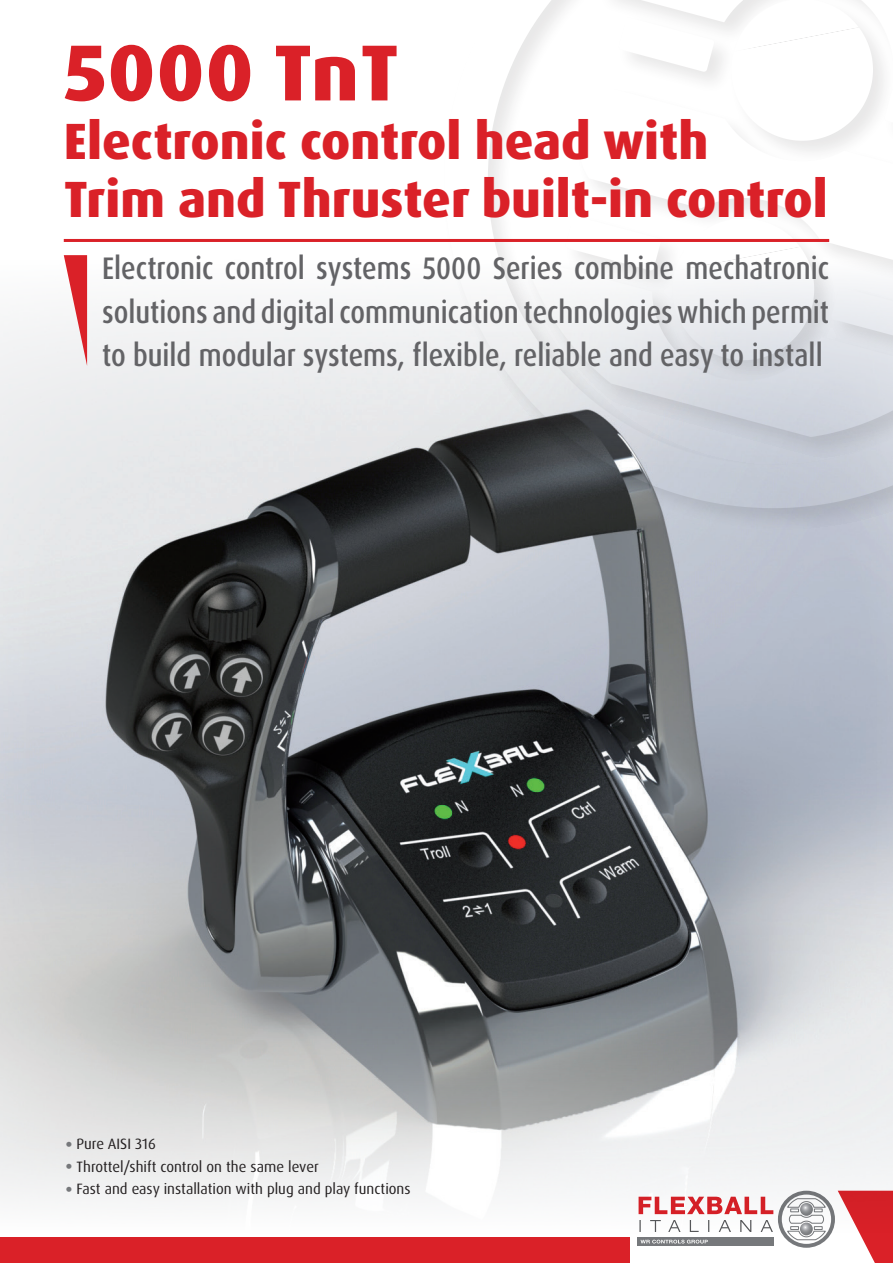
<style>
.page{position:relative;width:893px;height:1263px;background:#fff}
.page>*{position:absolute;margin:0;border:0;box-sizing:border-box;transform-origin:0 0}
.t1{font:800 79.5px "Dax Pro";letter-spacing:.01em;color:#da2128}
.t2{font:800 51px/58.5px "Dax Pro";color:#da2128}
.t3{font:500 31.2px/43.5px "Dax Pro";color:#636366;text-align:justify;scale:.86 1}
.t4{font:15px "Dax Pro";color:#231f20}
.s1{font-weight:300;font-size:36px;color:#76787b}
</style>
<div class="page">
<div style="left:0;top:1237px;width:629px;height:26px;background:#da2128"></div>
<svg style="left:859px;top:1233px;width:34px;height:30px"></svg>
<svg style="left:488px;top:0;width:83px;height:260px"></svg>
<svg style="left:565px;top:216px;width:13px;height:44px"></svg>
<svg style="left:578px;top:143px;width:314px;height:117px"></svg>
<svg style="left:672px;top:218px;width:142px;height:42px"></svg>
<svg style="left:617px;top:0;width:267px;height:143px"></svg>
<svg style="left:778px;top:1191px;width:57px;height:57px"></svg>
<svg style="left:782px;top:1194px;width:49px;height:50px"></svg>
<svg style="left:787px;top:1233px;width:39px;height:7px"></svg>
<div style="left:638px;top:1237px;width:136px;height:9px;background:#76787b"></div>
<svg style="left:640px;top:1240px;width:68px;height:3px"></svg>
<img style="left:0;top:260px;width:893px;height:973px">
<svg style="left:64px;top:255px;width:23px;height:111px"></svg>
<hr style="left:64px;top:239px;width:765px;height:3px;background:#da2128">
<h1 class="t1" style="left:64px;top:21px;width:337px">5000 TnT</h1>
<h2 class="t2" style="left:64px;top:112px;width:765px">Electronic control head with<br>Trim and Thruster built-in control</h2>
<p class="t3" style="left:102px;top:247px;width:847px">Electronic control systems 5000 Series combine mechatronic solutions and digital communication technologies which permit to build modular systems, flexible, reliable and easy to install</p>
<p class="t4" style="left:64px;top:1134px;width:94px"><span class="s1">•</span> Pure AISI 316</p>
<p class="t4" style="left:64px;top:1157px;width:257px"><span class="s1">•</span> Throttel/shift control on the same lever</p>
<p class="t4" style="left:64px;top:1179px;width:348px"><span class="s1">•</span> Fast and easy installation with plug and play functions</p>
</div>
